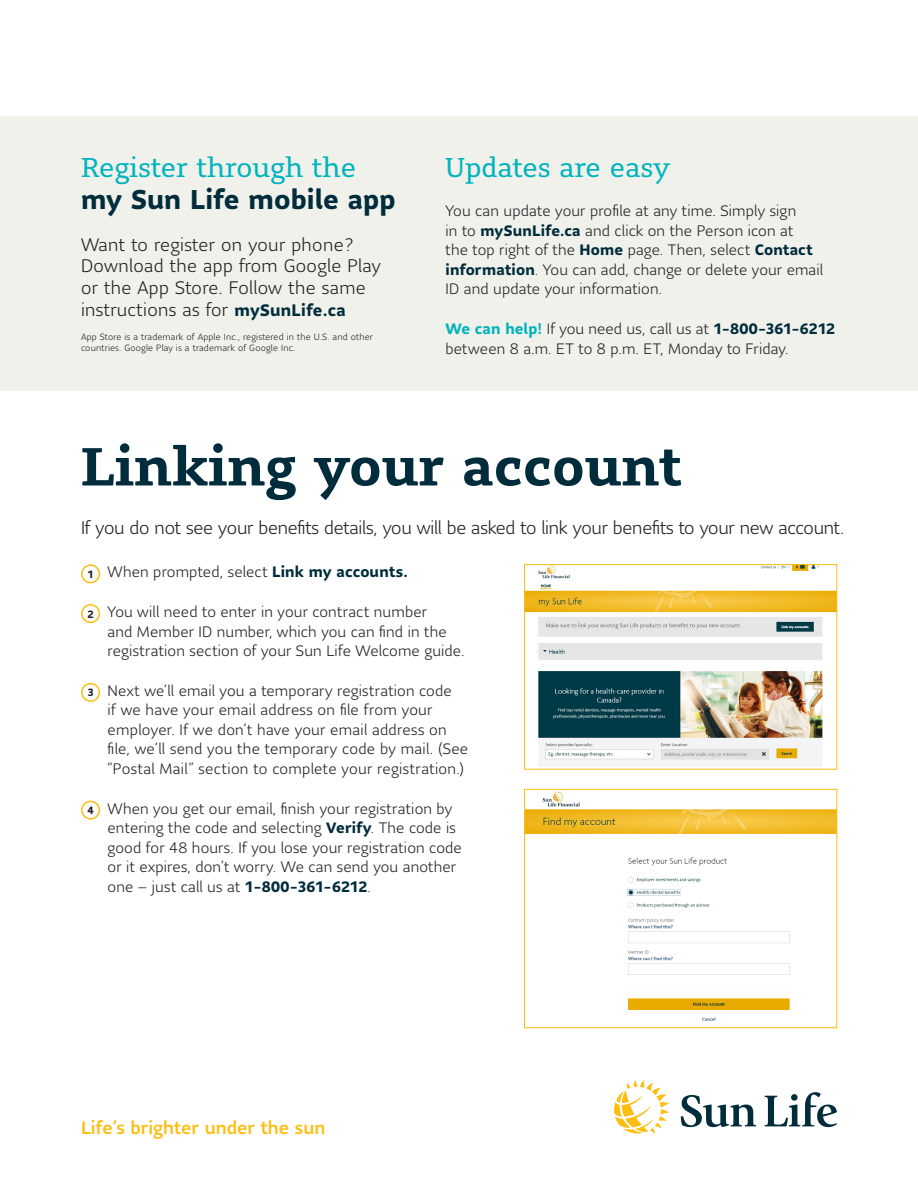
<style>
.page{position:relative;width:918px;height:1188px;background:#fff}
.page>*{position:absolute;margin:0;border:0;box-sizing:border-box;transform-origin:0 0}
.t1{font:700 53.1px "Sun Life Serif";color:#002c3b}
.Pull_Quote_Heading{font:27px/32.4px "Sun Life Serif";letter-spacing:.005em;color:#00b4bd}
.Pull_Quote{font:300 18px/21.6px "Sun Life Sans";letter-spacing:.02em;color:#231f20}
.Pull_Quote-2{font:300 18px "Sun Life Sans";letter-spacing:-.005em;color:#231f20}
.Body{font:500 18px "Sun Life Sans";color:#fdbe12}
.Body-2{font:300 15px/19.5px "Sun Life Sans";letter-spacing:.01em;color:#231f20}
.t2{font:700 10.5px "Sun Life Sans";color:#231f20}
.Pull_Quote-3{font:300 9px/10.8px "Sun Life Sans";letter-spacing:.02em;color:#231f20}
.s1{font-family:"Sun Life Sans";font-weight:700;color:#002c3b}
.s2{font-weight:700;font-size:16.5px;color:#002c3b}
.s3{font-weight:700;color:#002c3b}
.s4{font-weight:700;color:#00b4bd}
</style>
<div class="page">
<div style="left:81px;top:564px;width:19px;height:19px;border:2px solid #fdbe12;border-radius:50%"></div>
<div style="left:81px;top:604px;width:19px;height:19px;border:2px solid #fdbe12;border-radius:50%"></div>
<div style="left:81px;top:683px;width:19px;height:19px;border:2px solid #fdbe12;border-radius:50%"></div>
<div style="left:81px;top:801px;width:19px;height:19px;border:2px solid #fdbe12;border-radius:50%"></div>
<img style="left:526px;top:566px;width:309px;height:201px">
<div style="left:524px;top:564px;width:313px;height:205px;border:1px solid #fdbe12"></div>
<img style="left:526px;top:791px;width:309px;height:230px">
<div style="left:524px;top:789px;width:313px;height:239px;border:1px solid #fdbe12"></div>
<svg style="left:681px;top:1095px;width:75px;height:32px"></svg>
<svg style="left:765px;top:1092px;width:72px;height:35px"></svg>
<svg style="left:614px;top:1080px;width:55px;height:54px"></svg>
<div style="left:0;top:117px;width:918px;height:274px;background:#f1f1ec"></div>
<p class="Pull_Quote_Heading" style="left:81px;top:150px;width:316px">Register through the <span class="s1">my Sun Life mobile app</span></p>
<p class="Pull_Quote" style="left:81px;top:233px;width:301px">Want to register on your phone?<br>Download the app from Google Play or the App Store. Follow the same instructions as for <span class="s2">mySunLife.ca</span></p>
<p class="Pull_Quote-3" style="left:81px;top:331px;width:294px">App Store is a trademark of Apple Inc., registered in the U.S. and other countries. Google Play is a trademark of Google Inc.</p>
<p class="Pull_Quote_Heading" style="left:446px;top:150px;width:227px">Updates are easy</p>
<p class="Body-2" style="left:446px;top:201px;width:379px">You can update your profile at any time. Simply sign<br>in to <span class="s3">mySunLife.ca</span> and click on the Person icon at<br>the top right of the <span class="s3">Home</span> page. Then, select <span class="s3">Contact information</span>. You can add, change or delete your email ID and update your information.</p>
<p class="Body-2" style="left:446px;top:319px;width:391px"><span class="s4">We can help!</span> If you need us, call us at <span class="s3">1-800-361-6212 </span>between 8 a.m. ET to 8 p.m. ET, Monday to Friday.</p>
<p class="t1" style="left:81px;top:430px;width:603px">Linking your account</p>
<p class="Pull_Quote-2" style="left:81px;top:515px;width:765px">If you do not see your benefits details, you will be asked to link your benefits to your new account.</p>
<p class="t2" style="left:88px;top:567px;width:8px">1</p>
<p class="Body-2" style="left:108px;top:562px;width:302px">When prompted, select <span class="s3">Link my accounts.</span></p>
<p class="t2" style="left:88px;top:607px;width:8px">2</p>
<p class="Body-2" style="left:108px;top:602px;width:358px">You will need to enter in your contract number<br>and Member ID number, which you can find in the registration section of your Sun Life Welcome guide.</p>
<p class="t2" style="left:88px;top:685px;width:8px">3</p>
<p class="Body-2" style="left:108px;top:680px;width:362px">Next we’ll email you a temporary registration code<br>if we have your email address on file from your employer. If we don’t have your email address on file, we’ll send you the temporary code by mail. (See “Postal Mail” section to complete your registration.)</p>
<p class="t2" style="left:88px;top:803px;width:8px">4</p>
<p class="Body-2" style="left:108px;top:798px;width:356px">When you get our email, finish your registration by entering the code and selecting <span class="s3">Verify</span>. The code is good for 48 hours. If you lose your registration code or it expires, don’t worry. We can send you another one – just call us at <span class="s3">1-800-361-6212</span>.</p>
<p class="Body" style="left:81px;top:1115px;width:246px">Life’s brighter under the sun</p>
</div>
